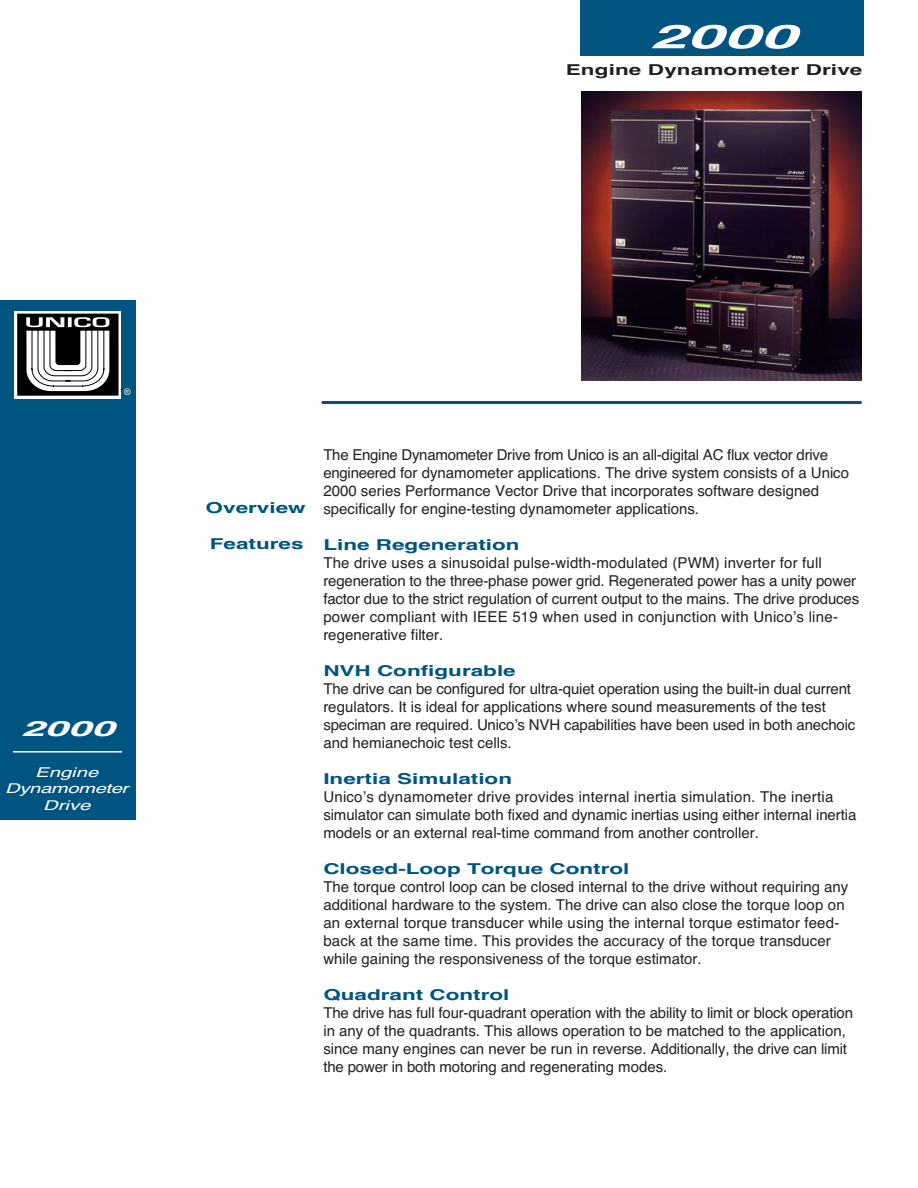
<style>
.page{position:relative;width:918px;height:1188px;background:#fff}
.page>*{position:absolute;margin:0;border:0;box-sizing:border-box;transform-origin:0 0}
.t1{font:italic 700 33px "Helvetica";color:#fff;scale:2 1}
.t2{font:italic 700 21px "Helvetica";color:#fff;scale:2 1}
.t3{font:15px/18px "Helvetica";color:#231f20}
.t4{font:700 15px "Helvetica";color:#005480;scale:1.5 1}
.t5{font:700 15px "Helvetica";letter-spacing:.005em;color:#231f20;scale:1.5 1}
.t6{font:italic 13.5px/16.2px "Helvetica";color:#fff;text-align:center;scale:1.5 1}
.t7{font:9px "Arial";color:#fff}
</style>
<div class="page">
<div style="left:580px;top:0;width:284px;height:56px;background:#005480"></div>
<div style="left:0;top:300px;width:135px;height:520px;background:#005480"></div>
<hr style="left:13px;top:751px;width:109px;height:2px;background:#fff">
<svg style="left:14px;top:311px;width:107px;height:87px"></svg>
<div style="left:17px;top:314px;width:102px;height:82px;background:#000"></div>
<svg style="left:26px;top:317px;width:83px;height:74px"></svg>
<hr style="left:322px;top:401px;width:540px;height:3px;background:#005480">
<img style="left:581px;top:91px;width:280px;height:289px">
<h1 class="t1" style="left:650px;top:25px;width:81px">2000</h1>
<p class="t5" style="left:566px;top:65px;width:199px">Engine Dynamometer Drive</p>
<p class="t7" style="left:124px;top:385px;width:8px">®</p>
<h2 class="t2" style="left:21px;top:721px;width:52px">2000</h2>
<p class="t6" style="left:5px;top:766px;width:86px">Engine<br>Dynamometer<br>Drive</p>
<p class="t4" style="left:206px;top:502px;width:68px">Overview</p>
<p class="t4" style="left:210px;top:539px;width:64px">Features</p>
<p class="t3" style="left:323px;top:447px;width:527px">The Engine Dynamometer Drive from Unico is an all-digital AC flux vector drive engineered for dynamometer applications. The drive system consists of a Unico 2000 series Performance Vector Drive that incorporates software designed specifically for engine-testing dynamometer applications.</p>
<p class="t4" style="left:323px;top:539px;width:132px">Line Regeneration</p>
<p class="t3" style="left:323px;top:555px;width:537px">The drive uses a sinusoidal pulse-width-modulated (PWM) inverter for full regeneration to the three-phase power grid. Regenerated power has a unity power factor due to the strict regulation of current output to the mains. The drive produces power compliant with IEEE 519 when used in conjunction with Unico’s line&shy;regenerative filter.</p>
<p class="t4" style="left:323px;top:665px;width:130px">NVH Configurable</p>
<p class="t3" style="left:323px;top:681px;width:534px">The drive can be configured for ultra-quiet operation using the built-in dual current regulators. It is ideal for applications where sound measurements of the test speciman are required. Unico’s NVH capabilities have been used in both anechoic and hemianechoic test cells.</p>
<p class="t4" style="left:323px;top:773px;width:127px">Inertia Simulation</p>
<p class="t3" style="left:323px;top:789px;width:535px">Unico’s dynamometer drive provides internal inertia simulation. The inertia simulator can simulate both fixed and dynamic inertias using either internal inertia models or an external real-time command from another controller.</p>
<p class="t4" style="left:323px;top:863px;width:206px">Closed-Loop Torque Control</p>
<p class="t3" style="left:323px;top:879px;width:527px">The torque control loop can be closed internal to the drive without requiring any additional hardware to the system. The drive can also close the torque loop on an external torque transducer while using the internal torque estimator feed&shy;back at the same time. This provides the accuracy of the torque transducer while gaining the responsiveness of the torque estimator.</p>
<p class="t4" style="left:323px;top:989px;width:126px">Quadrant Control</p>
<p class="t3" style="left:323px;top:1005px;width:531px">The drive has full four-quadrant operation with the ability to limit or block operation in any of the quadrants. This allows operation to be matched to the application, since many engines can never be run in reverse. Additionally, the drive can limit the power in both motoring and regenerating modes.</p>
</div>
